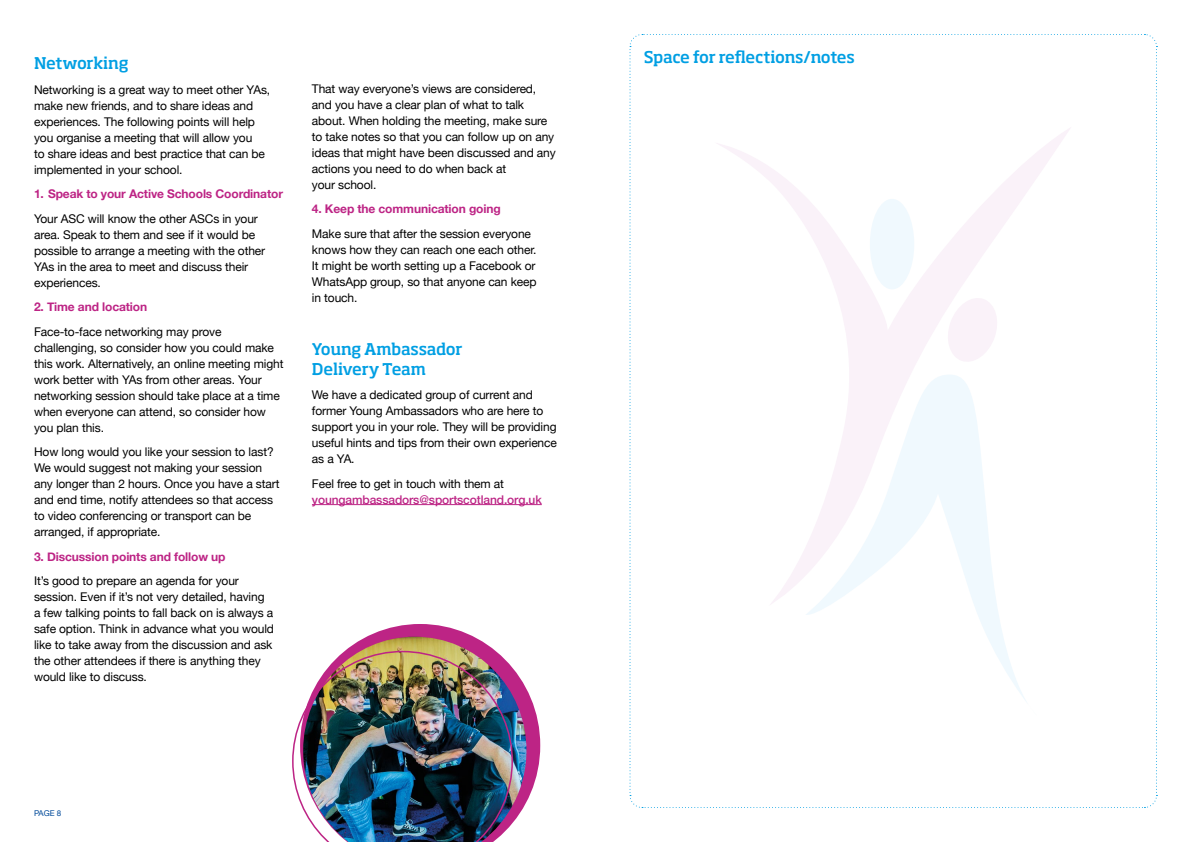
<style>
.page{position:relative;width:1191px;height:842px;background:#fff}
.page>*{position:absolute;margin:0;border:0;box-sizing:border-box;transform-origin:0 0}
.Paragraph_Style_1{font:500 16px/20px "Soho Std";letter-spacing:-.02em;color:#009fe3}
.Paragraph_Style_1-2{font:12px/16px "Helvetica Neue";letter-spacing:-.01em;color:#000}
.Paragraph_Style_1-3{font:700 12px "Helvetica Neue";letter-spacing:-.01em;color:#bd2485}
.Paragraph_Style_1-4{font:500 12px/16px "Helvetica Neue";letter-spacing:-.01em;color:#bd2485}
.t1{font:8px "Helvetica Neue";color:#004a9a}
.s1{font-weight:400;color:#000}
</style>
<div class="page">
<hr style="left:312px;top:504px;width:230px;height:1px;background:#bd2485">
<svg style="left:366px;top:624px;width:174px;height:179px"></svg>
<img style="left:345px;top:637px;width:181px;height:186px">
<img style="left:292px;top:651px;width:221px;height:191px">
<svg style="left:629px;top:34px;width:528px;height:774px"></svg>
<p class="Paragraph_Style_1" style="left:34px;top:53px;width:96px">Networking</p>
<p class="Paragraph_Style_1-2" style="left:34px;top:82px;width:238px">Networking is a great way to meet other YAs, make new friends, and to share ideas and experiences. The following points will help you organise a meeting that will allow you<br>to share ideas and best practice that can be implemented in your school.</p>
<p class="Paragraph_Style_1-3" style="left:34px;top:184px;width:250px">1. Speak to your Active Schools Coordinator</p>
<p class="Paragraph_Style_1-2" style="left:34px;top:211px;width:233px">Your ASC will know the other ASCs in your area. Speak to them and see if it would be possible to arrange a meeting with the other YAs in the area to meet and discuss their experiences.</p>
<p class="Paragraph_Style_1-3" style="left:34px;top:297px;width:115px">2. Time and location</p>
<p class="Paragraph_Style_1-2" style="left:34px;top:324px;width:251px">Face-to-face networking may prove challenging, so consider how you could make this work. Alternatively, an online meeting might work better with YAs from other areas. Your networking session should take place at a time when everyone can attend, so consider how you plan this.</p>
<p class="Paragraph_Style_1-2" style="left:34px;top:445px;width:247px">How long would you like your session to last?<br>We would suggest not making your session any longer than 2 hours. Once you have a start and end time, notify attendees so that access to video conferencing or transport can be arranged, if appropriate.</p>
<p class="Paragraph_Style_1-3" style="left:34px;top:547px;width:193px">3. Discussion points and follow up</p>
<p class="Paragraph_Style_1-2" style="left:34px;top:574px;width:241px">It’s good to prepare an agenda for your session. Even if it’s not very detailed, having<br>a few talking points to fall back on is always a safe option. Think in advance what you would like to take away from the discussion and ask the other attendees if there is anything they would like to discuss.</p>
<p class="Paragraph_Style_1-2" style="left:312px;top:81px;width:245px">That way everyone’s views are considered, and you have a clear plan of what to talk about. When holding the meeting, make sure to take notes so that you can follow up on any ideas that might have been discussed and any actions you need to do when back at<br>your school.</p>
<p class="Paragraph_Style_1-3" style="left:312px;top:199px;width:190px">4. Keep the communication going</p>
<p class="Paragraph_Style_1-2" style="left:312px;top:226px;width:226px">Make sure that after the session everyone knows how they can reach one each other.<br>It might be worth setting up a Facebook or WhatsApp group, so that anyone can keep in touch.</p>
<p class="Paragraph_Style_1" style="left:312px;top:338px;width:152px">Young Ambassador<br>Delivery Team</p>
<p class="Paragraph_Style_1-2" style="left:312px;top:388px;width:246px">We have a dedicated group of current and former Young Ambassadors who are here to support you in your role. They will be providing useful hints and tips from their own experience as a YA.</p>
<p class="Paragraph_Style_1-4" style="left:312px;top:474px;width:231px"><span class="s1">Feel free to get in touch with them at </span>youngambassadors@sportscotland.org.uk</p>
<p class="t1" style="left:34px;top:807px;width:29px">PAGE 8</p>
<p class="Paragraph_Style_1" style="left:643px;top:47px;width:213px">Space for reflections/notes</p>
</div>
